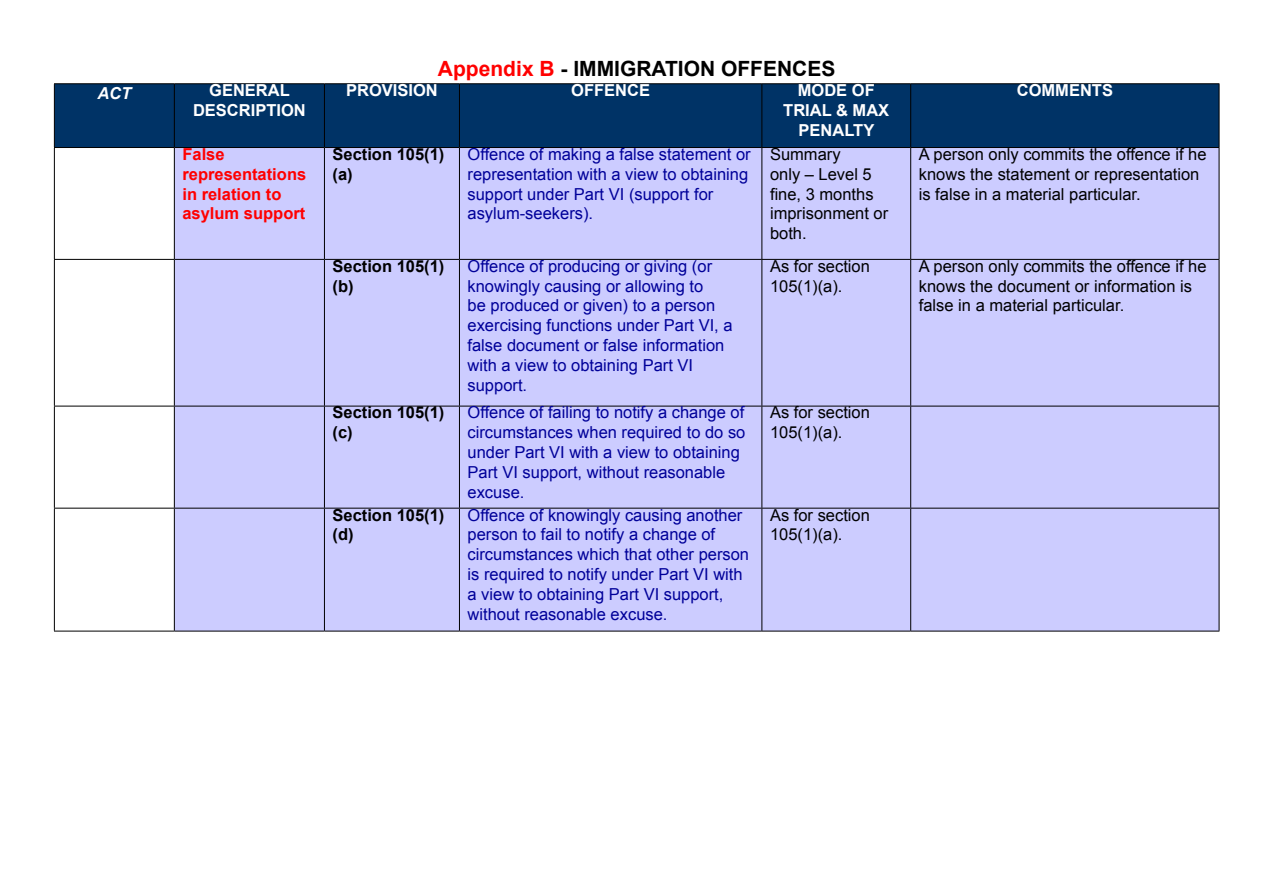
<style>
.page{position:relative;width:1263px;height:893px;background:#fff}
.page>*{position:absolute;margin:0;border:0;box-sizing:border-box;transform-origin:0 0}
.t1{font:700 21px "Arial";color:#000}
.t2{font:16.5px/19.8px "Arial";color:#009}
.t3{font:16.5px/19.8px "Arial";color:#000}
.t4{font:700 16.5px/19.8px "Arial";color:#fff;text-align:center}
.t5{font:700 16.5px/19.8px "Arial";color:#000}
.t6{font:700 16.5px/19.8px "Arial";color:#f00}
.t7{font:italic 700 16.5px "Arial";color:#fff}
.s1{color:#f00}
</style>
<div class="page">
<div style="left:55px;top:84px;width:1164px;height:63px;background:#036"></div>
<div style="left:175px;top:148px;width:1044px;height:483px;background:#ccf"></div>
<hr style="left:54px;top:84px;width:1px;height:63px;background:#000">
<hr style="left:174px;top:84px;width:1px;height:63px;background:#000">
<hr style="left:324px;top:84px;width:1px;height:63px;background:#000">
<hr style="left:459px;top:84px;width:1px;height:63px;background:#000">
<hr style="left:761px;top:84px;width:1px;height:63px;background:#000">
<hr style="left:910px;top:84px;width:1px;height:63px;background:#000">
<hr style="left:1219px;top:84px;width:1px;height:63px;background:#000">
<hr style="left:54px;top:148px;width:1px;height:111px;background:#000">
<hr style="left:174px;top:148px;width:1px;height:111px;background:#000">
<hr style="left:324px;top:148px;width:1px;height:111px;background:#000">
<hr style="left:459px;top:148px;width:1px;height:111px;background:#000">
<hr style="left:761px;top:148px;width:1px;height:111px;background:#000">
<hr style="left:910px;top:148px;width:1px;height:111px;background:#000">
<hr style="left:1219px;top:148px;width:1px;height:111px;background:#000">
<hr style="left:54px;top:259px;width:120px;height:1px;background:#000">
<hr style="left:54px;top:260px;width:1px;height:146px;background:#000">
<hr style="left:174px;top:259px;width:150px;height:1px;background:#000">
<hr style="left:174px;top:260px;width:1px;height:146px;background:#000">
<hr style="left:324px;top:259px;width:135px;height:1px;background:#000">
<hr style="left:324px;top:260px;width:1px;height:146px;background:#000">
<hr style="left:459px;top:259px;width:303px;height:1px;background:#000">
<hr style="left:459px;top:260px;width:1px;height:146px;background:#000">
<hr style="left:762px;top:259px;width:149px;height:1px;background:#000">
<hr style="left:761px;top:260px;width:1px;height:146px;background:#000">
<hr style="left:911px;top:259px;width:308px;height:1px;background:#000">
<hr style="left:910px;top:260px;width:1px;height:146px;background:#000">
<hr style="left:1219px;top:260px;width:1px;height:146px;background:#000">
<hr style="left:54px;top:406px;width:120px;height:1px;background:#000">
<hr style="left:54px;top:406px;width:1px;height:102px;background:#000">
<hr style="left:174px;top:406px;width:1px;height:102px;background:#000">
<hr style="left:324px;top:406px;width:1px;height:102px;background:#000">
<hr style="left:459px;top:406px;width:1px;height:102px;background:#000">
<hr style="left:761px;top:406px;width:1px;height:102px;background:#000">
<hr style="left:910px;top:406px;width:1px;height:102px;background:#000">
<hr style="left:1219px;top:406px;width:1px;height:102px;background:#000">
<hr style="left:54px;top:508px;width:120px;height:1px;background:#000">
<hr style="left:54px;top:508px;width:1px;height:123px;background:#000">
<hr style="left:174px;top:508px;width:150px;height:1px;background:#000">
<hr style="left:174px;top:508px;width:1px;height:123px;background:#000">
<hr style="left:324px;top:508px;width:135px;height:1px;background:#000">
<hr style="left:324px;top:508px;width:1px;height:123px;background:#000">
<hr style="left:459px;top:508px;width:303px;height:1px;background:#000">
<hr style="left:459px;top:508px;width:1px;height:123px;background:#000">
<hr style="left:762px;top:508px;width:149px;height:1px;background:#000">
<hr style="left:761px;top:508px;width:1px;height:123px;background:#000">
<hr style="left:911px;top:508px;width:308px;height:1px;background:#000">
<hr style="left:910px;top:508px;width:1px;height:123px;background:#000">
<hr style="left:1219px;top:508px;width:1px;height:123px;background:#000">
<hr style="left:54px;top:631px;width:120px;height:1px;background:#000">
<hr style="left:174px;top:631px;width:150px;height:1px;background:#000">
<hr style="left:324px;top:631px;width:135px;height:1px;background:#000">
<hr style="left:459px;top:631px;width:303px;height:1px;background:#000">
<hr style="left:762px;top:631px;width:149px;height:1px;background:#000">
<hr style="left:911px;top:631px;width:308px;height:1px;background:#000">
<hr style="left:54px;top:83px;width:120px;height:1px;background:#000">
<hr style="left:174px;top:83px;width:150px;height:1px;background:#000">
<hr style="left:324px;top:83px;width:135px;height:1px;background:#000">
<hr style="left:459px;top:83px;width:303px;height:1px;background:#000">
<hr style="left:762px;top:83px;width:149px;height:1px;background:#000">
<hr style="left:911px;top:83px;width:308px;height:1px;background:#000">
<hr style="left:54px;top:147px;width:120px;height:1px;background:#000">
<hr style="left:174px;top:147px;width:150px;height:1px;background:#000">
<hr style="left:324px;top:147px;width:135px;height:1px;background:#000">
<hr style="left:459px;top:147px;width:303px;height:1px;background:#000">
<hr style="left:762px;top:147px;width:149px;height:1px;background:#000">
<hr style="left:911px;top:147px;width:308px;height:1px;background:#000">
<hr style="left:174px;top:406px;width:150px;height:1px;background:#000">
<hr style="left:324px;top:406px;width:135px;height:1px;background:#000">
<hr style="left:459px;top:406px;width:303px;height:1px;background:#000">
<hr style="left:762px;top:406px;width:149px;height:1px;background:#000">
<hr style="left:911px;top:406px;width:308px;height:1px;background:#000">
<p class="t1" style="left:438px;top:55px;width:399px"><span class="s1">Appendix B</span> - IMMIGRATION OFFENCES</p>
<p class="t7" style="left:97px;top:83px;width:35px">ACT</p>
<p class="t4" style="left:193px;top:81px;width:114px">GENERAL<br>DESCRIPTION</p>
<p class="t4" style="left:346px;top:81px;width:93px">PROVISION</p>
<p class="t4" style="left:571px;top:81px;width:80px">OFFENCE</p>
<p class="t4" style="left:783px;top:81px;width:108px">MODE OF<br>TRIAL &amp; MAX<br>PENALTY</p>
<p class="t4" style="left:1017px;top:81px;width:98px">COMMENTS</p>
<p class="t6" style="left:182px;top:145px;width:125px">False representations in relation to asylum support</p>
<p class="t5" style="left:333px;top:145px;width:113px">Section 105(1) (a)</p>
<p class="t2" style="left:468px;top:144px;width:285px">Offence of making a false statement or representation with a view to obtaining support under Part VI (support for asylum-seekers).</p>
<p class="t3" style="left:770px;top:144px;width:120px">Summary<br>only – Level 5 fine, 3 months imprisonment or both.</p>
<p class="t3" style="left:919px;top:144px;width:289px">A person only commits the offence if he knows the statement or representation is false in a material particular.</p>
<p class="t5" style="left:333px;top:257px;width:113px">Section 105(1) (b)</p>
<p class="t2" style="left:468px;top:256px;width:267px">Offence of producing or giving (or knowingly causing or allowing to<br>be produced or given) to a person exercising functions under Part VI, a false document or false information with a view to obtaining Part VI support.</p>
<p class="t3" style="left:770px;top:256px;width:101px">As for section<br>105(1)(a).</p>
<p class="t3" style="left:919px;top:256px;width:289px">A person only commits the offence if he knows the document or information is false in a material particular.</p>
<p class="t5" style="left:333px;top:403px;width:113px">Section 105(1) (c)</p>
<p class="t2" style="left:468px;top:403px;width:279px">Offence of failing to notify a change of circumstances when required to do so under Part VI with a view to obtaining<br>Part VI support, without reasonable excuse.</p>
<p class="t3" style="left:770px;top:403px;width:101px">As for section<br>105(1)(a).</p>
<p class="t5" style="left:333px;top:505px;width:113px">Section 105(1) (d)</p>
<p class="t2" style="left:468px;top:505px;width:283px">Offence of knowingly causing another person to fail to notify a change of circumstances which that other person is required to notify under Part VI with a view to obtaining Part VI support, without reasonable excuse.</p>
<p class="t3" style="left:770px;top:505px;width:101px">As for section<br>105(1)(a).</p>
</div>
